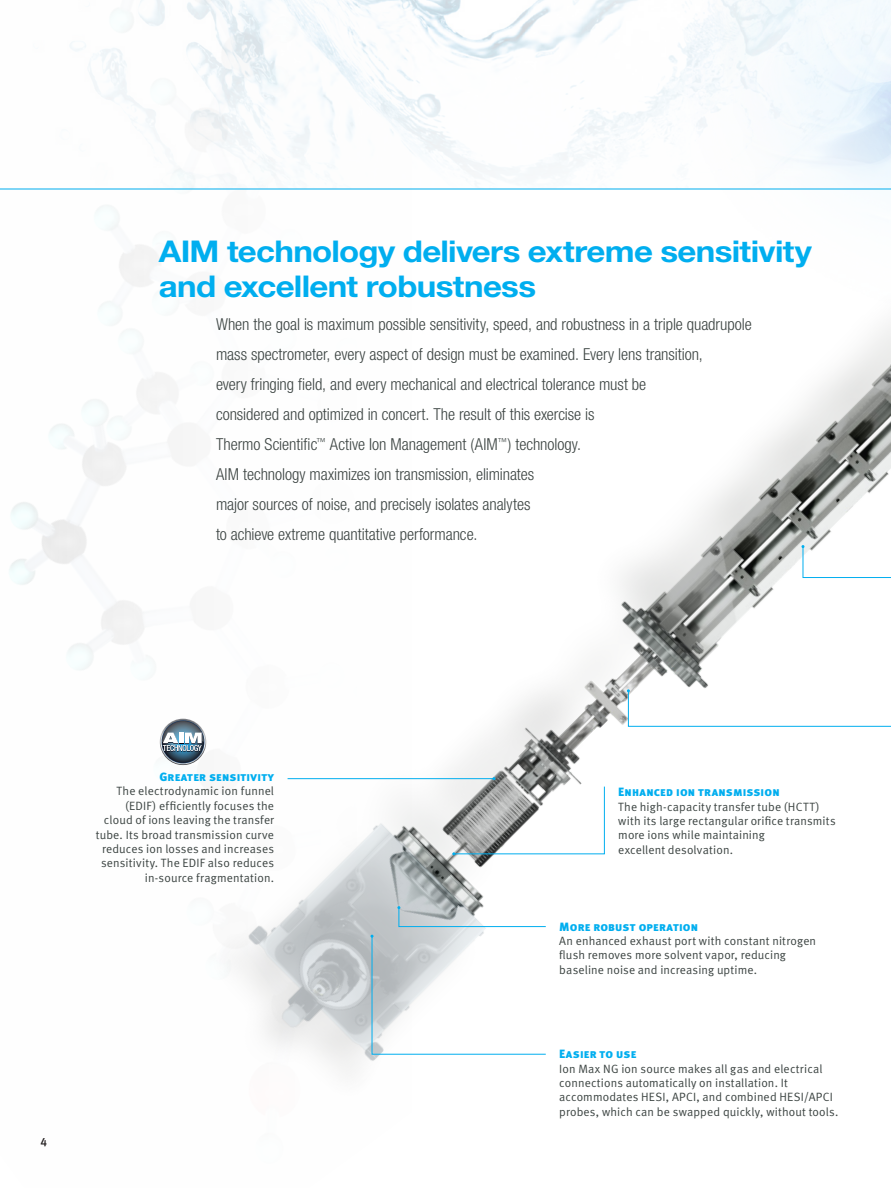
<style>
.page{position:relative;width:891px;height:1188px;background:#fff}
.page>*{position:absolute;margin:0;border:0;box-sizing:border-box;transform-origin:0 0}
.Headline_level_2{font:700 30px/34.5px "Helvetica Neue LT Std";letter-spacing:-.02em;color:#00aeef;scale:1.1 1}
.t1{font:300 condensed 16.5px/30px "Helvetica Neue";letter-spacing:-.005em;color:#3d4543}
.t2{font:12px/14.4px "Meta Normal LF";letter-spacing:.01em;color:#3d4543}
.Page_Numbers{font:12px "Meta Medium LF";color:#231f20}
.s1{font-family:"Meta Black LF Caps";color:#00aeef}
</style>
<div class="page">
<img style="left:0;top:0;width:611px;height:670px">
<img style="left:101px;top:187px;width:790px;height:886px">
<hr style="left:288px;top:778px;width:206px;height:1px;background:#00aeef">
<svg style="left:452px;top:786px;width:153px;height:69px"></svg>
<svg style="left:397px;top:906px;width:150px;height:21px"></svg>
<svg style="left:627px;top:689px;width:264px;height:38px"></svg>
<svg style="left:801px;top:545px;width:90px;height:33px"></svg>
<svg style="left:371px;top:935px;width:176px;height:120px"></svg>
<svg style="left:160px;top:719px;width:46px;height:46px"></svg>
<svg style="left:161px;top:719px;width:45px;height:45px"></svg>
<svg style="left:162px;top:721px;width:42px;height:42px"></svg>
<svg style="left:162px;top:721px;width:42px;height:31px"></svg>
<hr style="left:0;top:189px;width:891px;height:1px;background:#00aeef">
<p class="Headline_level_2" style="left:159px;top:234px;width:595px">AIM technology delivers extreme sensitivity and excellent robustness</p>
<p class="t1" style="left:216px;top:309px;width:537px">When the goal is maximum possible sensitivity, speed, and robustness in a triple quadrupole mass spectrometer, every aspect of design must be examined. Every lens transition,<br>every fringing field, and every mechanical and electrical tolerance must be<br>considered and optimized in concert. The result of this exercise is<br>Thermo Scientific<sup>™</sup> Active Ion Management (AIM<sup>™</sup>) technology.<br>AIM technology maximizes ion transmission, eliminates<br>major sources of noise, and precisely isolates analytes<br>to achieve extreme quantitative performance.</p>
<p class="t2" style="left:96px;top:770px;width:180px;text-align:right"><span class="s1">Greater sensitivity<br></span>The electrodynamic ion funnel (EDIF) efficiently focuses the cloud of ions leaving the transfer tube. Its broad transmission curve reduces ion losses and increases sensitivity. The EDIF also reduces in-source fragmentation.</p>
<p class="Page_Numbers" style="left:40px;top:1135px;width:8px">4</p>
<p class="t2" style="left:618px;top:785px;width:219px"><span class="s1">Enhanced ion transmission<br></span>The high-capacity transfer tube (HCTT) with its large rectangular orifice transmits more ions while maintaining<br>excellent desolvation.</p>
<p class="t2" style="left:559px;top:919px;width:258px"><span class="s1">More robust operation<br></span>An enhanced exhaust port with constant nitrogen flush removes more solvent vapor, reducing baseline noise and increasing uptime.</p>
<p class="t2" style="left:559px;top:1047px;width:281px"><span class="s1">Easier to use<br></span>Ion Max NG ion source makes all gas and electrical connections automatically on installation. It accommodates HESI, APCI, and combined HESI/APCI probes, which can be swapped quickly, without tools.</p>
</div>
